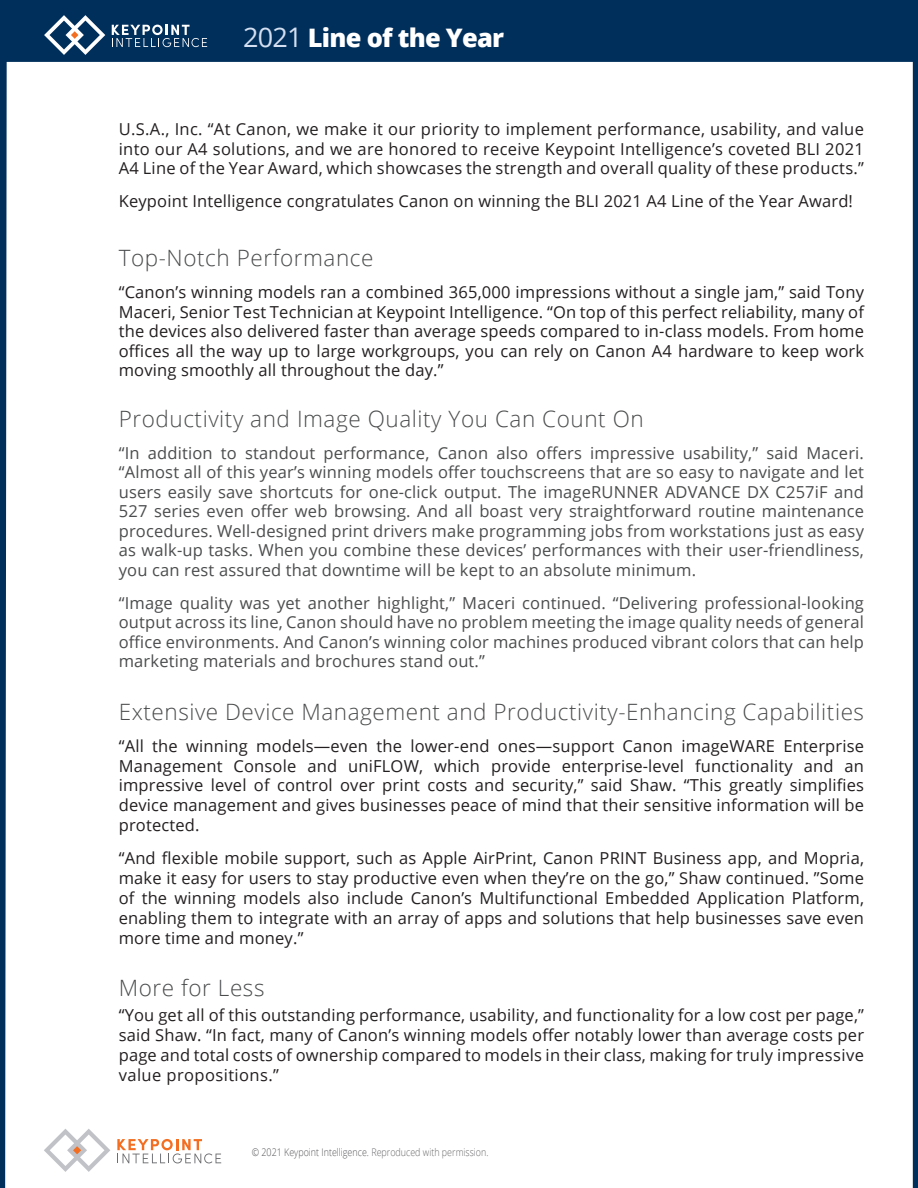
<style>
.page{position:relative;width:918px;height:1188px;background:#002f5b}
.page>*{position:absolute;margin:0;border:0;box-sizing:border-box;transform-origin:0 0}
.t1{font:800 37.5px "Open Sans";letter-spacing:-.01em;color:#fff}
.t2{font:800 25.5px "Open Sans";letter-spacing:-.03em;color:#fff}
.SOR_Main_BODY_Text{font:300 22.5px "Open Sans";letter-spacing:.025em;color:#4b4c4d}
.SOR_Main_BODY_Text-2{font:16.5px/19.8px "Open Sans";letter-spacing:.01em;color:#231f20;text-align:justify}
.SOR_Main_BODY_Text-3{font:16.5px/19.5px "Open Sans";letter-spacing:.01em;color:#4b4c4d;text-align:justify}
.t3{font:300 10.5px "Open Sans";color:#555659;scale:.85 1}
.s1{font-weight:400;font-size:27px;color:#d4e0f1}
.s2{font-weight:400;font-size:33px;color:#d4e0f1}
.s3{color:#68676a}
</style>
<div class="page">
<div style="left:5px;top:62px;width:908px;height:1126px;background:#fff"></div>
<svg style="left:44px;top:15px;width:177px;height:53px"></svg>
<svg style="left:44px;top:1127px;width:185px;height:45px"></svg>
<h2 class="t2" style="left:243px;top:18px;width:263px"><span class="s1">2021</span> Line of the Year</h2>
<h1 class="t1" style="left:244px;top:20px;width:391px"><span class="s2">2021</span> Line of the Year</h1>
<p class="SOR_Main_BODY_Text-2" style="left:119px;top:119px;width:747px">U.S.A., Inc. “At Canon, we make it our priority to implement performance, usability, and value into our A4 solutions, and we are honored to receive Keypoint Intelligence’s coveted BLI 2021<br>A4 Line of the Year Award, which showcases the strength and overall quality of these products.”</p>
<p class="SOR_Main_BODY_Text-2" style="left:119px;top:191px;width:736px">Keypoint Intelligence congratulates Canon on winning the BLI 2021 A4 Line of the Year Award!</p>
<p class="SOR_Main_BODY_Text" style="left:119px;top:243px;width:256px">Top-Notch Performance</p>
<p class="SOR_Main_BODY_Text-2" style="left:119px;top:282px;width:747px">“Canon’s winning models ran a combined 365,000 impressions without a single jam,” said Tony Maceri, Senior Test Technician at Keypoint Intelligence. “On top of this perfect reliability, many of the devices also delivered faster than average speeds compared to in-class models. From home offices all the way up to large workgroups, you can rely on Canon A4 hardware to keep work moving smoothly all throughout the day.”</p>
<p class="SOR_Main_BODY_Text" style="left:119px;top:404px;width:526px">Productivity and Image Quality You Can Count On</p>
<p class="SOR_Main_BODY_Text-3" style="left:119px;top:443px;width:747px">“In addition to standout performance, Canon also offers impressive usability,” said Maceri. “Almost all of this year’s winning models offer touchscreens that are so easy to navigate and let users easily save shortcuts for one-click output. The imageRUNNER ADVANCE DX C257iF and 527 series even offer web browsing. And all boast very straightforward routine maintenance procedures. Well-designed print drivers make programming jobs from workstations just as easy as walk-up tasks. When you combine these devices’ performances with their user-friendliness, you can rest assured that downtime will be kept to an absolute minimum.</p>
<p class="SOR_Main_BODY_Text-3" style="left:119px;top:593px;width:747px">“Image quality was yet another highlight,” Maceri continued. “Delivering professional-looking output across its line, Canon should have no problem meeting the image quality needs of general office environments. And Canon’s winning color machines produced vibrant colors that can help marketing materials and brochures stand out.”</p>
<p class="SOR_Main_BODY_Text" style="left:119px;top:696px;width:747px">Extensive Device Management and Productivity-Enhancing Capabilities</p>
<p class="SOR_Main_BODY_Text-2" style="left:119px;top:736px;width:747px">“All the winning models—even the lower-end ones—support Canon imageWARE Enterprise Management Console and uniFLOW, which provide enterprise-level functionality and an impressive level of control over print costs and security,” said Shaw. “This greatly simplifies device management and gives businesses peace of mind that their sensitive information will be protected.</p>
<p class="SOR_Main_BODY_Text-2" style="left:119px;top:848px;width:747px">“And flexible mobile support, such as Apple AirPrint, Canon PRINT Business app, and Mopria, make it easy for users to stay productive even when they’re on the go,” Shaw continued. ”Some of the winning models also include Canon’s Multifunctional Embedded Application Platform, enabling them to integrate with an array of apps and solutions that help businesses save even more time and money.”</p>
<p class="SOR_Main_BODY_Text" style="left:119px;top:972px;width:147px">More for Less</p>
<p class="SOR_Main_BODY_Text-2" style="left:119px;top:1005px;width:747px">“You get all of this outstanding performance, usability, and functionality for a low cost per page,” said Shaw. “In fact, many of Canon’s winning models offer notably lower than average costs per page and total costs of ownership compared to models in their class, making for truly impressive value propositions.”</p>
<p class="t3" style="left:252px;top:1145px;width:280px">© 2021 Keypoint Intelligence. <span class="s3">Reproduced with permission.</span></p>
</div>
